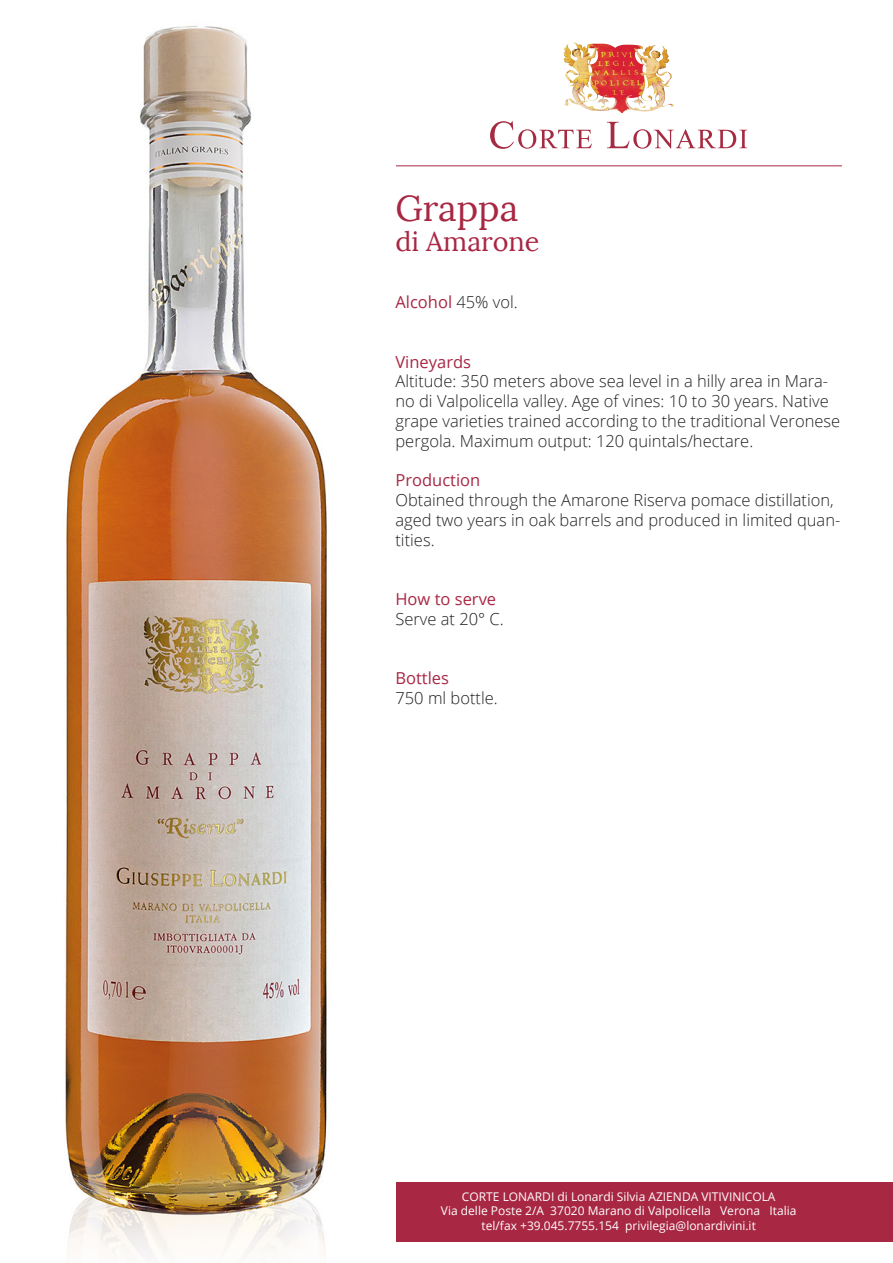
<style>
.page{position:relative;width:893px;height:1263px;background:#fff}
.page>*{position:absolute;margin:0;border:0;box-sizing:border-box;transform-origin:0 0}
.t1{font:36px "Lora";color:#a82743}
.t2{font:27px "Lora";color:#a82743}
.t3{font:300 16.5px/19.8px "Open Sans";color:#231f20}
.t4{font:16.5px "Open Sans";color:#a82743}
.t5{font:12px "Open Sans";color:#fff}
.s1{font-weight:300;color:#231f20}
</style>
<div class="page">
<div style="left:395px;top:1182px;width:498px;height:60px;background:#a82743"></div>
<svg style="left:490px;top:121px;width:102px;height:28px"></svg>
<svg style="left:607px;top:122px;width:140px;height:27px"></svg>
<img style="left:563px;top:43px;width:16px;height:31px">
<hr style="left:395px;top:165px;width:447px;height:1px;background:#a82743">
<img style="left:65px;top:25px;width:262px;height:1234px">
<p class="t1" style="left:395px;top:186px;width:124px">Grappa</p>
<p class="t2" style="left:395px;top:225px;width:146px">di Amarone</p>
<p class="t4" style="left:395px;top:291px;width:124px">Alcohol <span class="s1">45% vol.</span></p>
<p class="t4" style="left:395px;top:350px;width:77px">Vineyards</p>
<p class="t3" style="left:395px;top:371px;width:446px">Altitude: 350 meters above sea level in a hilly area in Mara&shy;no di Valpolicella valley. Age of vines: 10 to 30 years. Native grape varieties trained according to the traditional Veronese pergola. Maximum output: 120 quintals/hectare.</p>
<p class="t4" style="left:395px;top:469px;width:86px">Production</p>
<p class="t3" style="left:395px;top:490px;width:446px">Obtained through the Amarone Riserva pomace distillation, aged two years in oak barrels and produced in limited quan&shy;tities.</p>
<p class="t4" style="left:395px;top:588px;width:102px">How to serve</p>
<p class="t3" style="left:395px;top:609px;width:110px">Serve at 20° C.</p>
<p class="t4" style="left:395px;top:667px;width:55px">Bottles</p>
<p class="t3" style="left:395px;top:688px;width:104px">750 ml bottle.</p>
<p class="t5" style="left:462px;top:1188px;width:315px">CORTE LONARDI di Lonardi Silvia AZIENDA VITIVINICOLA</p>
<p class="t5" style="left:441px;top:1203px;width:357px">Via delle Poste 2/A 37020 Marano di Valpolicella Verona Italia</p>
<p class="t5" style="left:482px;top:1217px;width:276px">tel/fax +39.045.7755.154 privilegia@lonardivini.it</p>
</div>
